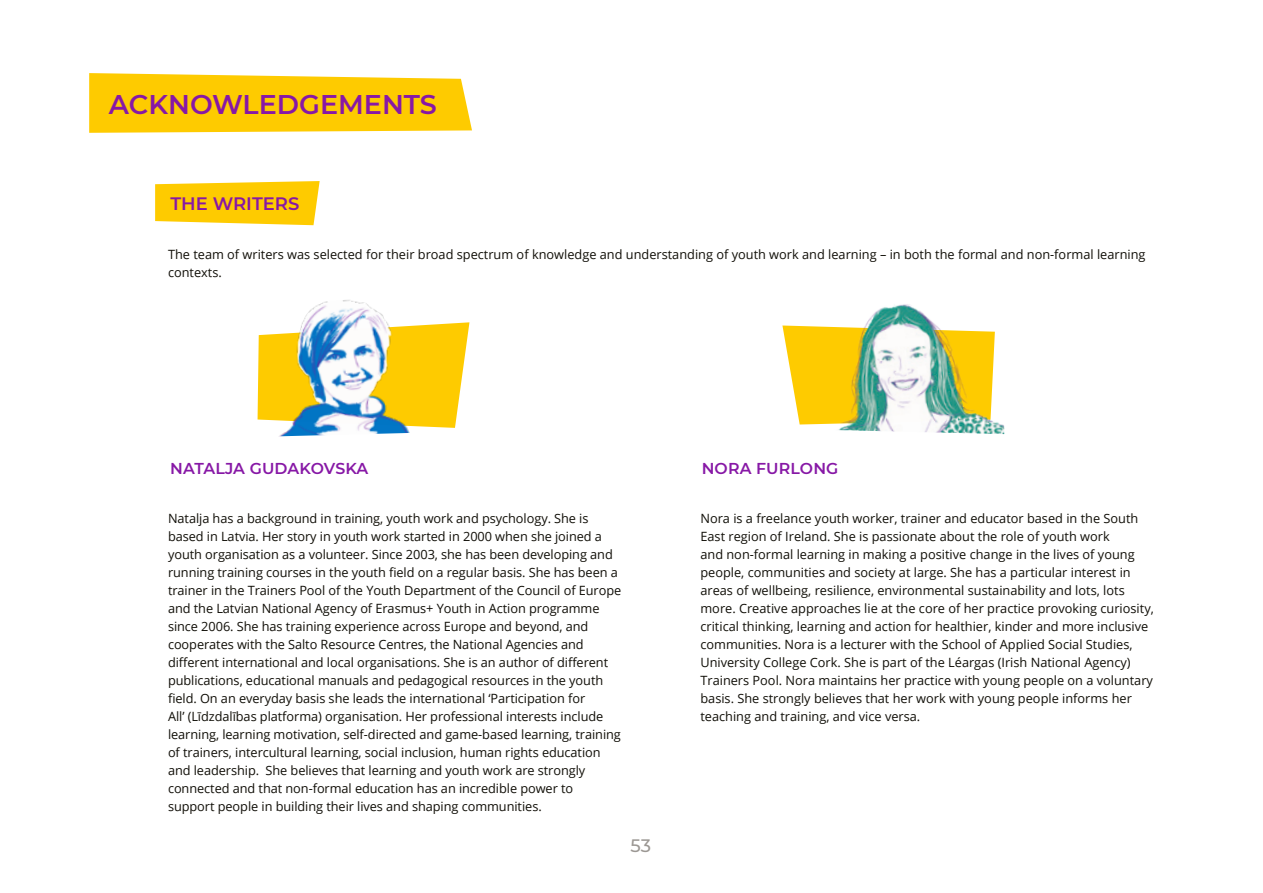
<style>
.page{position:relative;width:1263px;height:893px;background:#fff}
.page>*{position:absolute;margin:0;border:0;box-sizing:border-box;transform-origin:0 0}
.t1{font:600 27px "Montserrat";color:#8718a6}
.t2{font:600 18px "Montserrat";color:#8718a6}
.t3{font:500 18px "Montserrat";color:#9c9894}
.t4{font:600 15.75px "Montserrat";letter-spacing:.01em;color:#8718a6}
.t5{font:12.75px/18px "Open Sans";letter-spacing:-.005em;color:#110f08}
</style>
<div class="page">
<svg style="left:155px;top:181px;width:165px;height:44px;background:#fed019"></svg>
<svg style="left:429px;top:322px;width:40px;height:106px"></svg>
<svg style="left:782px;top:325px;width:26px;height:99px"></svg>
<img style="left:257px;top:300px;width:172px;height:137px">
<img style="left:808px;top:304px;width:196px;height:130px">
<svg style="left:89px;top:73px;width:383px;height:60px;background:#fecf15"></svg>
<h1 class="t1" style="left:109px;top:86px;width:330px">ACKNOWLEDGEMENTS</h1>
<h2 class="t2" style="left:170px;top:191px;width:131px">THE WRITERS</h2>
<p class="t5" style="left:168px;top:245px;width:979px">The team of writers was selected for their broad spectrum of knowledge and understanding of youth work and learning – in both the formal and non-formal learning contexts.</p>
<p class="t4" style="left:170px;top:458px;width:200px">NATALJA GUDAKOVSKA</p>
<p class="t4" style="left:702px;top:458px;width:138px">NORA FURLONG</p>
<p class="t5" style="left:168px;top:509px;width:455px">Natalja has a background in training, youth work and psychology. She is based in Latvia. Her story in youth work started in 2000 when she joined a youth organisation as a volunteer. Since 2003, she has been developing and running training courses in the youth field on a regular basis. She has been a trainer in the Trainers Pool of the Youth Department of the Council of Europe and the Latvian National Agency of Erasmus+ Youth in Action programme since 2006. She has training experience across Europe and beyond, and cooperates with the Salto Resource Centres, the National Agencies and different international and local organisations. She is an author of different publications, educational manuals and pedagogical resources in the youth field. On an everyday basis she leads the international ‘Participation for<br>All’ (Līdzdalības platforma) organisation. Her professional interests include learning, learning motivation, self-directed and game-based learning, training of trainers, intercultural learning, social inclusion, human rights education and leadership. She believes that learning and youth work are strongly connected and that non-formal education has an incredible power to support people in building their lives and shaping communities.</p>
<p class="t5" style="left:700px;top:509px;width:455px">Nora is a freelance youth worker, trainer and educator based in the South East region of Ireland. She is passionate about the role of youth work<br>and non-formal learning in making a positive change in the lives of young people, communities and society at large. She has a particular interest in areas of wellbeing, resilience, environmental sustainability and lots, lots more. Creative approaches lie at the core of her practice provoking curiosity, critical thinking, learning and action for healthier, kinder and more inclusive communities. Nora is a lecturer with the School of Applied Social Studies, University College Cork. She is part of the Léargas (Irish National Agency)<br>Trainers Pool. Nora maintains her practice with young people on a voluntary basis. She strongly believes that her work with young people informs her teaching and training, and vice versa.</p>
<h2 class="t3" style="left:631px;top:832px;width:22px">53</h2>
</div>
